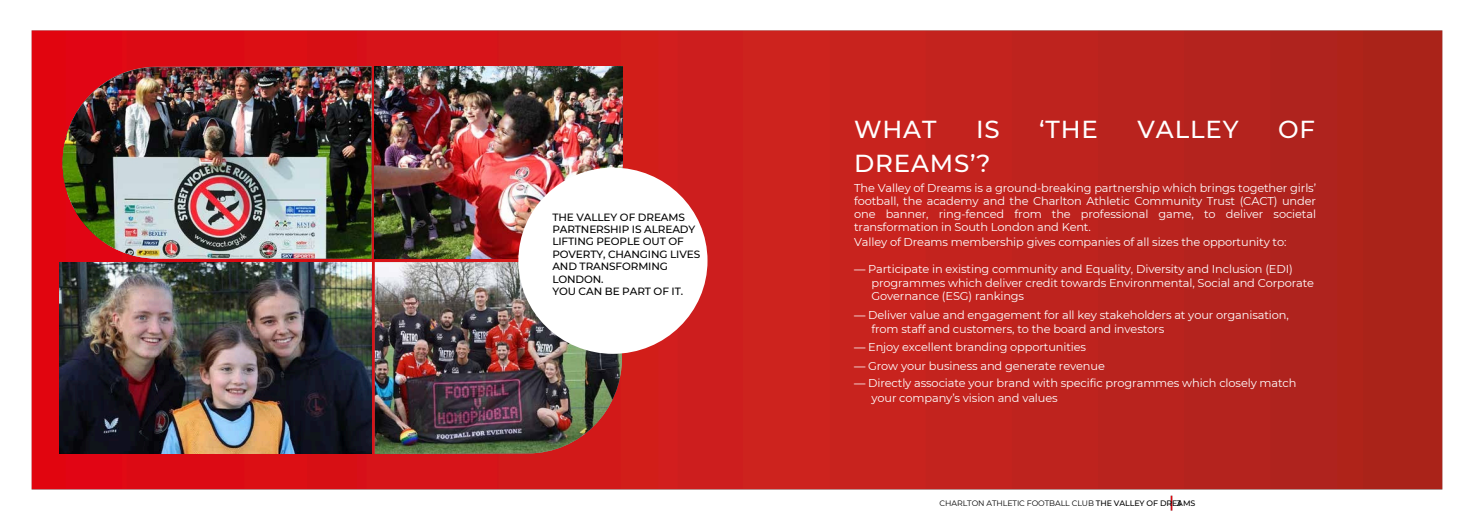
<style>
.page{position:relative;width:1474px;height:521px;background:#fff}
.page>*{position:absolute;margin:0;border:0;box-sizing:border-box;transform-origin:0 0}
.t1{font:500 24.5px "Montserrat";letter-spacing:.035em;color:#fff}
.t2{font:11.38px/13.1px "Montserrat";letter-spacing:-.01em;color:#fff}
.t3{font:500 10.5px/12.4px "Montserrat";letter-spacing:-.01em;color:#000}
.t4{font:7.88px "Montserrat";letter-spacing:-.01em;color:#000}
.t5{font:500 7.88px "Montserrat";color:#000}
.s1{font-weight:500}
</style>
<div class="page">
<img style="left:31px;top:30px;width:1412px;height:481px">
<img style="left:63px;top:67px;width:308px;height:191px">
<img style="left:59px;top:262px;width:312px;height:191px">
<img style="left:375px;top:262px;width:247px;height:191px">
<img style="left:375px;top:67px;width:247px;height:191px">
<div style="left:518px;top:167px;width:189px;height:186px;background:#fff;border-radius:50%"></div>
<p class="t3" style="left:552px;top:210px;width:149px">THE VALLEY OF DREAMS<br>PARTNERSHIP IS ALREADY<br>LIFTING PEOPLE OUT OF<br>POVERTY, CHANGING LIVES<br>AND TRANSFORMING<br>LONDON.<br>YOU CAN BE PART OF IT.</p>
<h2 class="t1" style="left:854px;top:114px;width:84px">WHAT</h2>
<h2 class="t1" style="left:976px;top:114px;width:25px">IS</h2>
<h2 class="t1" style="left:1039px;top:114px;width:60px">‘THE</h2>
<h2 class="t1" style="left:1137px;top:114px;width:102px">VALLEY</h2>
<h2 class="t1" style="left:1278px;top:114px;width:38px">OF</h2>
<h2 class="t1" style="left:854px;top:149px;width:138px">DREAMS’?</h2>
<h2 class="t2" style="left:854px;top:181px;width:463px;text-align:justify">The Valley of Dreams is a ground-breaking partnership which brings together girls’ football, the academy and the Charlton Athletic Community Trust (CACT) under one banner, ring-fenced from the professional game, to deliver societal transformation in South London and Kent.</h2>
<h2 class="t2" style="left:854px;top:235px;width:434px">Valley of Dreams membership gives companies of all sizes the opportunity to:</h2>
<h2 class="t2" style="left:854px;top:262px;width:440px"><span class="s1">―</span> Participate in existing community and Equality, Diversity and Inclusion (EDI)</h2>
<h2 class="t2" style="left:871px;top:276px;width:444px">programmes which deliver credit towards Environmental, Social and Corporate<br>Governance (ESG) rankings</h2>
<h2 class="t2" style="left:854px;top:308px;width:436px"><span class="s1">―</span> Deliver value and engagement for all key stakeholders at your organisation,</h2>
<h2 class="t2" style="left:871px;top:322px;width:294px">from staff and customers, to the board and investors</h2>
<h2 class="t2" style="left:854px;top:338px;width:444px;line-height:18px"><span class="s1">―</span> Enjoy excellent branding opportunities<br><span class="s1">―</span> Grow your business and generate revenue<br><span class="s1">―</span> Directly associate your brand with specific programmes which closely match</h2>
<h2 class="t2" style="left:871px;top:391px;width:188px">your company’s vision and values</h2>
<p class="t4" style="left:939px;top:497px;width:243px">CHARLTON ATHLETIC FOOTBALL CLUB <span class="s1">THE VALLEY OF DRE3</span></p>
<p class="t5" style="left:1177px;top:497px;width:20px">AMS</p>
</div>
